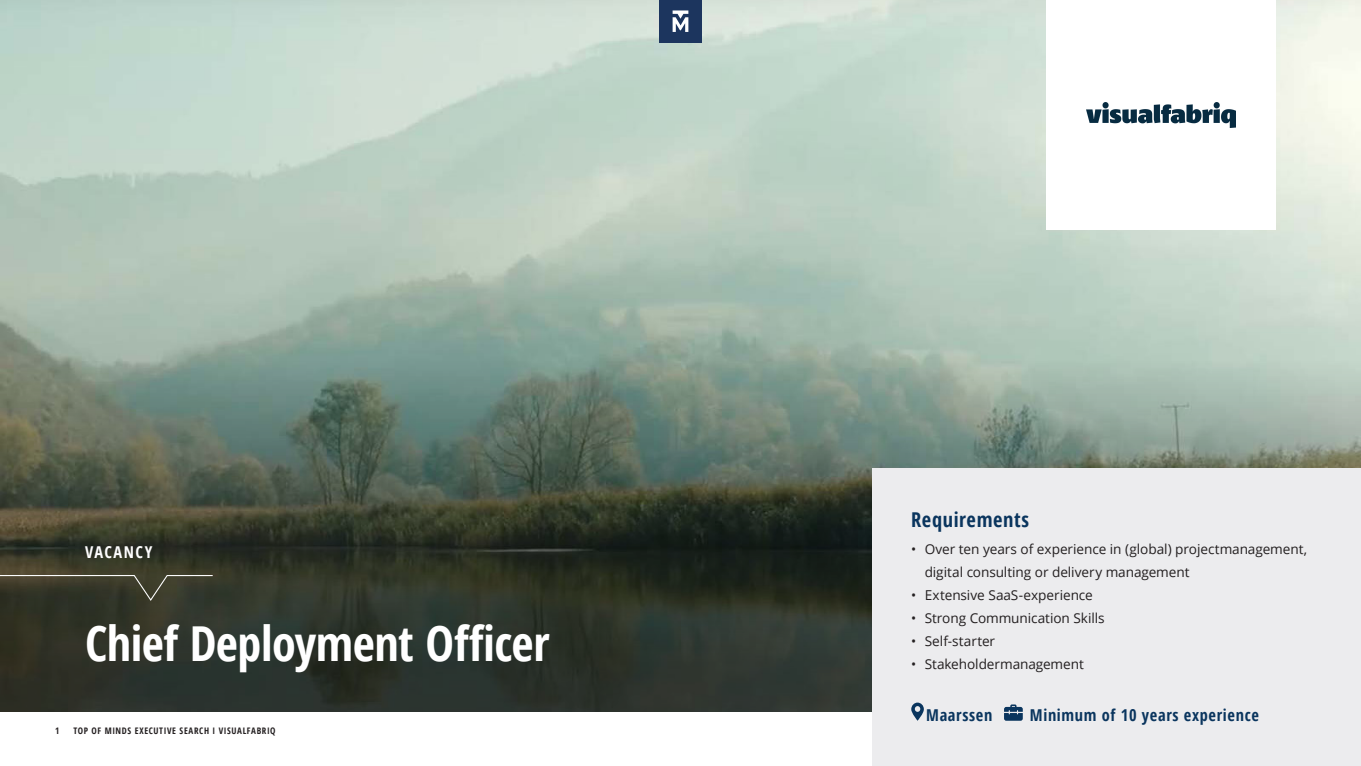
<style>
.page{position:relative;width:1361px;height:766px;background:#fff}
.page>*{position:absolute;margin:0;border:0;box-sizing:border-box;transform-origin:0 0}
.Page_header_kopie{font:700 condensed 48.15px "Open Sans";letter-spacing:-.01em;color:#fff}
.t1{font:700 condensed 20.4px "Open Sans";letter-spacing:.03em;color:#0a355e}
.t2{font:700 condensed 16.35px "Open Sans";letter-spacing:.04em;color:#0a355e}
.t3{font:700 condensed 16.27px "Open Sans";letter-spacing:.09em;color:#fff}
.t4{font:13.65px/23.2px "Open Sans";letter-spacing:-.005em;color:#231f20}
.t5{font:700 condensed 9px "Open Sans";letter-spacing:.07em;color:#231f20}
</style>
<div class="page">
<svg style="left:0;top:332px;width:1361px;height:379px;background:#566357"></svg>
<svg style="left:0;top:574px;width:214px;height:27px;background:#424233"></svg>
<div style="left:872px;top:468px;width:489px;height:297px;background:#ececee"></div>
<svg style="left:911px;top:702px;width:13px;height:18px"></svg>
<svg style="left:1004px;top:704px;width:19px;height:16px"></svg>
<img style="left:1086px;top:102px;width:149px;height:25px">
<div style="left:659px;top:0;width:43px;height:43px;background:#1c355e"></div>
<svg style="left:672px;top:10px;width:16px;height:22px"></svg>
<p class="t3" style="left:85px;top:540px;width:69px">VACANCY</p>
<p class="Page_header_kopie" style="left:85px;top:610px;width:466px">Chief Deployment Officer</p>
<p class="t5" style="left:55px;top:724px;width:6px">1</p>
<p class="t5" style="left:73px;top:724px;width:204px">TOP OF MINDS EXECUTIVE SEARCH I VISUALFABRIQ</p>
<p class="t1" style="left:911px;top:505px;width:119px">Requirements</p>
<p class="t4" style="left:925px;top:536px;width:384px;text-indent:-14px">• Over ten years of experience in (global) projectmanagement, digital consulting or delivery management</p>
<p class="t4" style="left:911px;top:583px;width:183px">• Extensive SaaS-experience</p>
<p class="t4" style="left:911px;top:606px;width:195px">• Strong Communication Skills</p>
<p class="t4" style="left:911px;top:629px;width:85px">• Self-starter</p>
<p class="t4" style="left:911px;top:652px;width:174px">• Stakeholdermanagement</p>
<p class="t2" style="left:926px;top:703px;width:68px">Maarssen</p>
<p class="t2" style="left:1030px;top:703px;width:230px">Minimum of 10 years experience</p>
</div>
